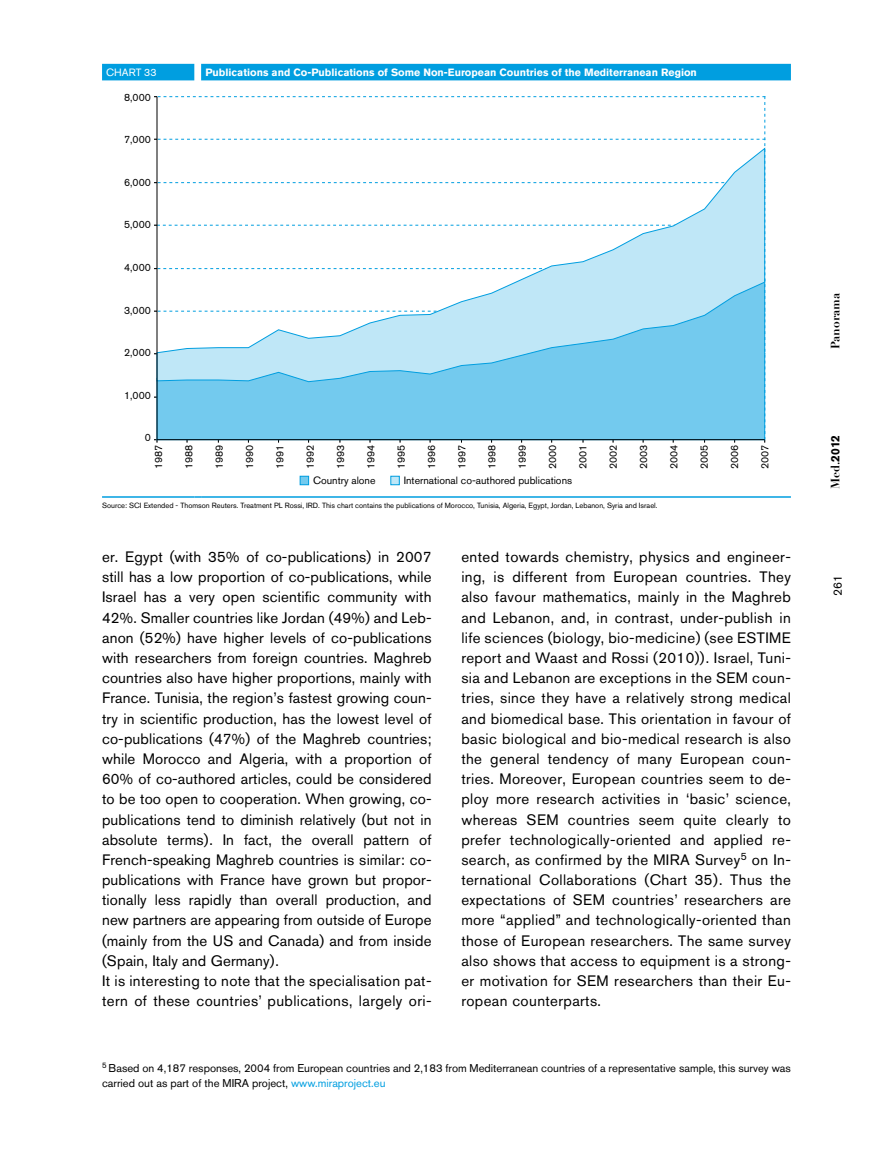
<style>
.page{position:relative;width:893px;height:1149px;background:#fff}
.page>*{position:absolute;margin:0;border:0;box-sizing:border-box;transform-origin:0 0}
.t1{font:15px/20.1px "Akzidenz Grotesk BQ";letter-spacing:.01em;color:#000}
.t2{font:700 12px "Didot LH";color:#000}
.t3{font:12px "Akzidenz Grotesk BQ";color:#000}
.t4{font:11.25px/15px "Akzidenz Grotesk BQ";color:#000}
.t5{font:10.5px "Akzidenz Grotesk BQ";color:#000}
.t6{font:700 10.5px "Akzidenz Grotesk BQ";color:#fff}
.t7{font:10.5px "Akzidenz Grotesk BQ";color:#fff}
.t8{font:7.5px "Akzidenz Grotesk BQ";color:#000}
.s1{color:#009ee0}
.s2{font-family:"Akzidenz Grotesk BQ"}
</style>
<div class="page">
<div style="left:102px;top:64px;width:689px;height:16px;background:#009ee0"></div>
<hr style="left:102px;top:496px;width:92px;height:1px;background:#009ee0">
<hr style="left:201px;top:496px;width:590px;height:1px;background:#009ee0">
<svg style="left:154px;top:96px;width:612px;height:346px"></svg>
<hr style="left:157px;top:439px;width:608px;height:1px;background:#000">
<div style="left:300px;top:476px;width:9px;height:8px;background:#73caee"></div>
<div style="left:300px;top:475px;width:9px;height:10px;border:1px solid #009ee0"></div>
<div style="left:391px;top:476px;width:8px;height:8px;background:#bfe7f7"></div>
<div style="left:390px;top:475px;width:10px;height:10px;border:1px solid #009ee0"></div>
<p class="t7" style="left:106px;top:66px;width:52px">CHART 33</p>
<p class="t6" style="left:205px;top:66px;width:493px">Publications and Co-Publications of Some Non-European Countries of the Mediterranean Region</p>
<p class="t5" style="left:124px;top:91px;width:28px">8,000</p>
<p class="t5" style="left:124px;top:133px;width:28px">7,000</p>
<p class="t5" style="left:124px;top:176px;width:28px">6,000</p>
<p class="t5" style="left:124px;top:218px;width:28px">5,000</p>
<p class="t5" style="left:124px;top:261px;width:28px">4,000</p>
<p class="t5" style="left:124px;top:303px;width:28px">3,000</p>
<p class="t5" style="left:124px;top:346px;width:28px">2,000</p>
<p class="t5" style="left:124px;top:388px;width:28px">1,000</p>
<p class="t5" style="left:145px;top:431px;width:8px">0</p>
<p class="t5" style="left:152px;top:469px;width:26px;rotate:-90deg">1987</p>
<p class="t5" style="left:183px;top:469px;width:26px;rotate:-90deg">1988</p>
<p class="t5" style="left:213px;top:469px;width:26px;rotate:-90deg">1989</p>
<p class="t5" style="left:243px;top:469px;width:26px;rotate:-90deg">1990</p>
<p class="t5" style="left:274px;top:469px;width:26px;rotate:-90deg">1991</p>
<p class="t5" style="left:304px;top:469px;width:26px;rotate:-90deg">1992</p>
<p class="t5" style="left:334px;top:469px;width:26px;rotate:-90deg">1993</p>
<p class="t5" style="left:364px;top:469px;width:26px;rotate:-90deg">1994</p>
<p class="t5" style="left:395px;top:469px;width:26px;rotate:-90deg">1995</p>
<p class="t5" style="left:425px;top:469px;width:26px;rotate:-90deg">1996</p>
<p class="t5" style="left:455px;top:469px;width:26px;rotate:-90deg">1997</p>
<p class="t5" style="left:486px;top:469px;width:26px;rotate:-90deg">1998</p>
<p class="t5" style="left:516px;top:469px;width:26px;rotate:-90deg">1999</p>
<p class="t5" style="left:546px;top:469px;width:26px;rotate:-90deg">2000</p>
<p class="t5" style="left:577px;top:469px;width:26px;rotate:-90deg">2001</p>
<p class="t5" style="left:607px;top:469px;width:26px;rotate:-90deg">2002</p>
<p class="t5" style="left:637px;top:469px;width:26px;rotate:-90deg">2003</p>
<p class="t5" style="left:668px;top:469px;width:26px;rotate:-90deg">2004</p>
<p class="t5" style="left:698px;top:469px;width:26px;rotate:-90deg">2005</p>
<p class="t5" style="left:728px;top:469px;width:26px;rotate:-90deg">2006</p>
<p class="t5" style="left:758px;top:469px;width:26px;rotate:-90deg">2007</p>
<p class="t5" style="left:313px;top:474px;width:64px">Country alone</p>
<p class="t5" style="left:404px;top:474px;width:170px">International co-authored publications</p>
<p class="t8" style="left:102px;top:500px;width:557px">Source: SCI Extended - Thomson Reuters. Treatment PL Rossi, IRD. This chart contains the publications of Morocco, Tunisia, Algeria, Egypt, Jordan, Lebanon, Syria and Israel.</p>
<p class="t1" style="left:102px;top:546px;width:331px">er. Egypt (with 35% of co-publications) in 2007 still has a low proportion of co-publications, while Israel has a very open scientific community with 42%. Smaller countries like Jordan (49%) and Leb&shy;anon (52%) have higher levels of co-publications with researchers from foreign countries. Maghreb countries also have higher proportions, mainly with France. Tunisia, the region’s fastest growing coun&shy;try in scientific production, has the lowest level of co-publications (47%) of the Maghreb countries; while Morocco and Algeria, with a proportion of 60% of co-authored articles, could be considered to be too open to cooperation. When growing, co&shy;publications tend to diminish relatively (but not in absolute terms). In fact, the overall pattern of French-speaking Maghreb countries is similar: co&shy;publications with France have grown but propor&shy;tionally less rapidly than overall production, and new partners are appearing from outside of Europe (mainly from the US and Canada) and from inside (Spain, Italy and Germany).<br>It is interesting to note that the specialisation pat&shy;tern of these countries’ publications, largely ori-</p>
<p class="t1" style="left:461px;top:546px;width:331px;text-align:justify">ented towards chemistry, physics and engineer&shy;ing, is different from European countries. They also favour mathematics, mainly in the Maghreb and Lebanon, and, in contrast, under-publish in life sciences (biology, bio-medicine) (see ESTIME report and Waast and Rossi (2010)). Israel, Tuni&shy;sia and Lebanon are exceptions in the SEM coun&shy;tries, since they have a relatively strong medical and biomedical base. This orientation in favour of basic biological and bio-medical research is also the general tendency of many European coun&shy;tries. Moreover, European countries seem to de&shy;ploy more research activities in ‘basic’ science, whereas SEM countries seem quite clearly to prefer technologically-oriented and applied re&shy;search, as confirmed by the MIRA Survey<sup>5</sup> on In&shy;ternational Collaborations (Chart 35). Thus the expectations of SEM countries’ researchers are more “applied” and technologically-oriented than those of European researchers. The same survey also shows that access to equipment is a strong&shy;er motivation for SEM researchers than their Eu&shy;ropean counterparts.</p>
<p class="t4" style="left:102px;top:1060px;width:690px"><sup>5</sup> Based on 4,187 responses, 2004 from European countries and 2,183 from Mediterranean countries of a representative sample, this survey was carried out as part of the MIRA project, <span class="s1">www.miraproject.eu</span></p>
<p class="t2" style="left:828px;top:349px;width:58px;rotate:-90deg">Panorama</p>
<p class="t2" style="left:828px;top:489px;width:56px;rotate:-90deg">Med.<span class="s2">2012</span></p>
<p class="t3" style="left:831px;top:595px;width:22px;rotate:-90deg">261</p>
</div>
